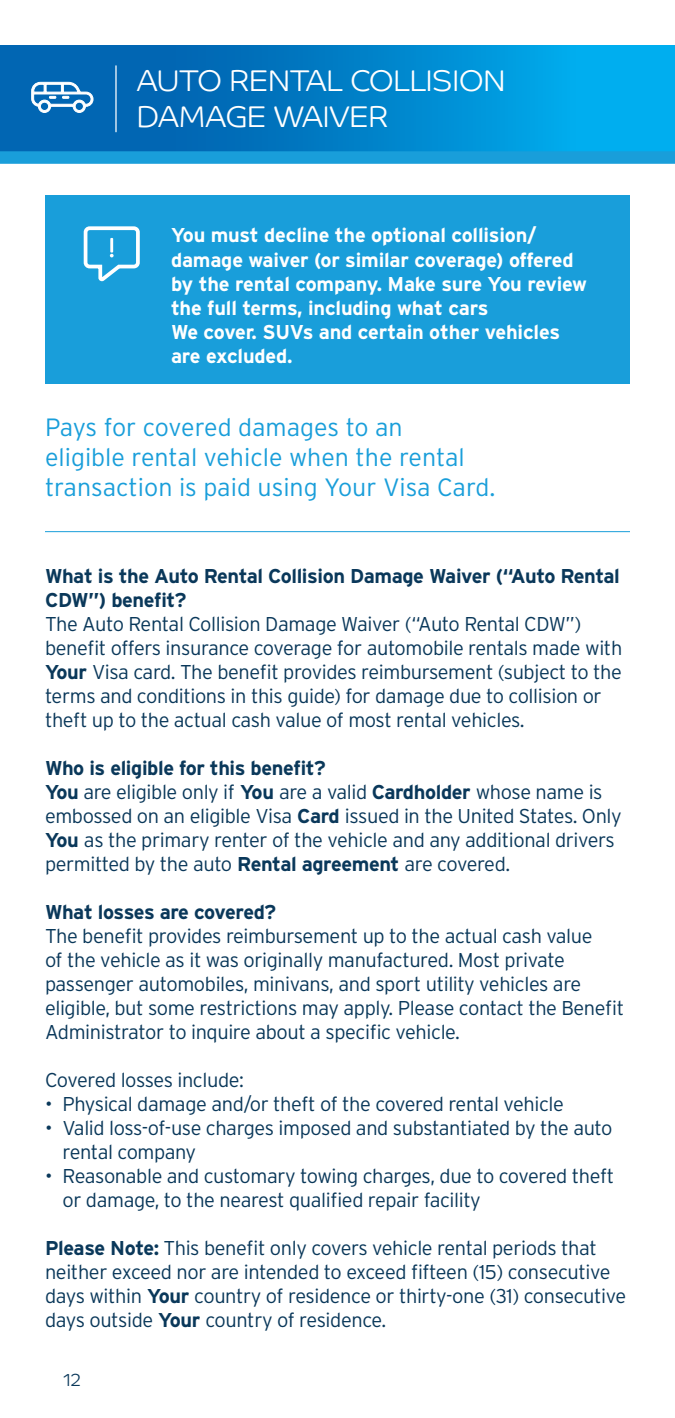
<style>
.page{position:relative;width:675px;height:1418px;background:#fff}
.page>*{position:absolute;margin:0;border:0;box-sizing:border-box;transform-origin:0 0}
.t1{font:30px/36px "Barclaycard Co Lt";color:#fff}
.t2{font:300 25px/30px "Interstate";color:#199eda}
.t3{font:300 20px/24px "Interstate";letter-spacing:-.02em;color:#0a385a}
.t4{font:700 20px/24px "Interstate";letter-spacing:-.01em;color:#fff}
.t5{font:700 20px/24px "Interstate";letter-spacing:-.02em;color:#0a385a}
.t6{font:17.5px "Barclaycard Co Lt";color:#0a385a}
.s1{font-weight:700}
</style>
<div class="page">
<div style="left:45px;top:195px;width:585px;height:189px;background:#199eda"></div>
<svg style="left:83px;top:226px;width:57px;height:56px"></svg>
<hr style="left:110px;top:238px;width:3px;height:14px;background:#fff">
<hr style="left:45px;top:531px;width:585px;height:1px;background:#199eda">
<svg style="left:0;top:45px;width:675px;height:106px;background:#0083cb"></svg>
<div style="left:0;top:151px;width:675px;height:13px;background:#199eda"></div>
<hr style="left:115px;top:66px;width:2px;height:66px;background:#fff">
<svg style="left:31px;top:82px;width:63px;height:31px"></svg>
<p class="t1" style="left:137px;top:62px;width:370px">AUTO RENTAL COLLISION<br>DAMAGE WAIVER</p>
<p class="t4" style="left:171px;top:223px;width:418px">You must decline the optional collision/ damage waiver (or similar coverage) offered by the rental company. Make sure You review the full terms, including what cars<br>We cover. SUVs and certain other vehicles are excluded.</p>
<p class="t2" style="left:45px;top:412px;width:452px">Pays for covered damages to an<br>eligible rental vehicle when the rental transaction is paid using Your Visa Card.</p>
<p class="t5" style="left:45px;top:564px;width:576px">What is the Auto Rental Collision Damage Waiver (“Auto Rental<br>CDW”) benefit?</p>
<p class="t3" style="left:45px;top:612px;width:579px">The Auto Rental Collision Damage Waiver (“Auto Rental CDW”) benefit offers insurance coverage for automobile rentals made with <span class="s1">Your</span> Visa card. The benefit provides reimbursement (subject to the terms and conditions in this guide) for damage due to collision or theft up to the actual cash value of most rental vehicles.</p>
<p class="t5" style="left:45px;top:756px;width:282px">Who is eligible for this benefit?</p>
<p class="t3" style="left:45px;top:780px;width:578px"><span class="s1">You</span> are eligible only if <span class="s1">You</span> are a valid <span class="s1">Cardholder</span> whose name is embossed on an eligible Visa <span class="s1">Card</span> issued in the United States. Only <span class="s1">You</span> as the primary renter of the vehicle and any additional drivers permitted by the auto <span class="s1">Rental agreement</span> are covered.</p>
<p class="t5" style="left:45px;top:900px;width:233px">What losses are covered?</p>
<p class="t3" style="left:45px;top:924px;width:581px">The benefit provides reimbursement up to the actual cash value<br>of the vehicle as it was originally manufactured. Most private passenger automobiles, minivans, and sport utility vehicles are eligible, but some restrictions may apply. Please contact the Benefit Administrator to inquire about a specific vehicle.</p>
<p class="t3" style="left:45px;top:1068px;width:201px">Covered losses include:</p>
<p class="t3" style="left:45px;top:1092px;width:520px">• Physical damage and/or theft of the covered rental vehicle</p>
<p class="t3" style="left:62px;top:1116px;width:552px;text-indent:-18px">• Valid loss-of-use charges imposed and substantiated by the auto rental company</p>
<p class="t3" style="left:62px;top:1164px;width:553px;text-indent:-18px">• Reasonable and customary towing charges, due to covered theft or damage, to the nearest qualified repair facility</p>
<p class="t3" style="left:45px;top:1236px;width:583px"><span class="s1">Please Note:</span> This benefit only covers vehicle rental periods that neither exceed nor are intended to exceed fifteen (15) consecutive days within <span class="s1">Your</span> country of residence or thirty-one (31) consecutive days outside <span class="s1">Your</span> country of residence.</p>
<p class="t6" style="left:63px;top:1369px;width:19px">12</p>
</div>
